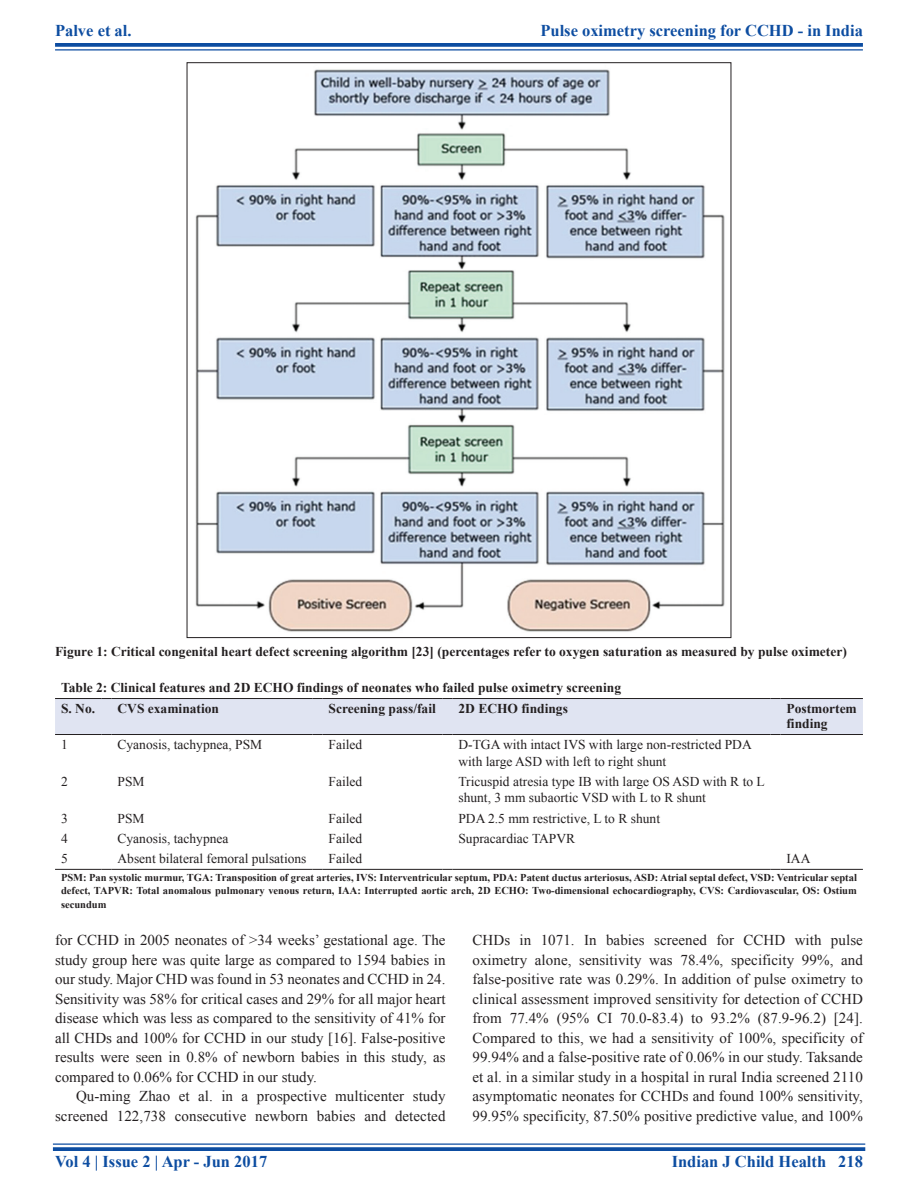
<style>
.page{position:relative;width:918px;height:1188px;background:#fff}
.page>*{position:absolute;margin:0;border:0;box-sizing:border-box;transform-origin:0 0}
.RF{font:700 16.5px "Times New Roman";color:#0d4da1}
.TX{font:15px/19.5px "Times New Roman";letter-spacing:.005em;color:#231f20;text-align:justify}
.TB{font:13.5px/16.5px "Times New Roman";color:#231f20}
.FGC{font:700 13.5px "Times New Roman";color:#231f20}
.TT{font:700 13.5px "Times New Roman";color:#231f20}
.TCH{font:700 13.5px/15px "Times New Roman";color:#231f20}
.TBL{font:13.5px "Times New Roman";color:#231f20}
.TFN{font:700 10.5px/13.5px "Times New Roman";color:#231f20;text-align:justify}
</style>
<div class="page">
<hr style="left:53px;top:1143px;width:812px;height:2px;background:#0d4da1">
<svg style="left:53px;top:1147px;width:812px;height:4px;background:#1b57a6"></svg>
<svg style="left:55px;top:43px;width:808px;height:4px;background:#1b57a6"></svg>
<hr style="left:55px;top:49px;width:808px;height:2px;background:#0d4da1">
<img style="left:195px;top:69px;width:530px;height:563px">
<hr style="left:55px;top:869px;width:47px;height:1px;background:#231f20">
<hr style="left:112px;top:869px;width:201px;height:1px;background:#231f20">
<hr style="left:322px;top:869px;width:120px;height:1px;background:#231f20">
<hr style="left:452px;top:869px;width:318px;height:1px;background:#231f20">
<hr style="left:780px;top:869px;width:83px;height:1px;background:#231f20">
<div style="left:55px;top:698px;width:808px;height:37px;background:#e0e4f2"></div>
<hr style="left:780px;top:734px;width:83px;height:1px;background:#231f20">
<p class="RF" style="left:55px;top:18px;width:78px">Palve et al.</p>
<p class="RF" style="left:540px;top:18px;width:324px">Pulse oximetry screening for CCHD - in India</p>
<p class="FGC" style="left:55px;top:642px;width:793px">Figure 1: Critical congenital heart defect screening algorithm [23] (percentages refer to oxygen saturation as measured by pulse oximeter)</p>
<p class="TT" style="left:61px;top:678px;width:562px">Table 2: Clinical features and 2D ECHO findings of neonates who failed pulse oximetry screening</p>
<p class="TCH" style="left:61px;top:701px;width:36px">S. No.</p>
<p class="TCH" style="left:118px;top:701px;width:103px">CVS examination</p>
<p class="TCH" style="left:328px;top:701px;width:109px">Screening pass/fail</p>
<p class="TCH" style="left:458px;top:701px;width:111px">2D ECHO findings</p>
<p class="TCH" style="left:786px;top:701px;width:72px">Postmortem finding</p>
<p class="TB" style="left:61px;top:736px;width:8px">1</p>
<p class="TB" style="left:118px;top:736px;width:146px">Cyanosis, tachypnea, PSM</p>
<p class="TB" style="left:328px;top:736px;width:35px">Failed</p>
<p class="TB" style="left:458px;top:736px;width:295px">D‑TGA with intact IVS with large non‑restricted PDA with large ASD with left to right shunt</p>
<p class="TB" style="left:61px;top:773px;width:8px">2</p>
<p class="TB" style="left:118px;top:773px;width:29px">PSM</p>
<p class="TB" style="left:328px;top:773px;width:35px">Failed</p>
<p class="TB" style="left:458px;top:773px;width:308px">Tricuspid atresia type IB with large OS ASD with R to L shunt, 3 mm subaortic VSD with L to R shunt</p>
<p class="TB" style="left:61px;top:809px;width:8px">3</p>
<p class="TB" style="left:118px;top:809px;width:29px">PSM</p>
<p class="TB" style="left:328px;top:809px;width:35px">Failed</p>
<p class="TB" style="left:458px;top:809px;width:203px">PDA 2.5 mm restrictive, L to R shunt</p>
<p class="TB" style="left:61px;top:830px;width:8px">4</p>
<p class="TB" style="left:118px;top:830px;width:112px">Cyanosis, tachypnea</p>
<p class="TB" style="left:328px;top:830px;width:35px">Failed</p>
<p class="TB" style="left:458px;top:830px;width:118px">Supracardiac TAPVR</p>
<p class="TBL" style="left:61px;top:849px;width:8px">5</p>
<p class="TBL" style="left:118px;top:849px;width:191px">Absent bilateral femoral pulsations</p>
<p class="TBL" style="left:328px;top:849px;width:35px">Failed</p>
<p class="TBL" style="left:786px;top:849px;width:25px">IAA</p>
<p class="TFN" style="left:61px;top:870px;width:797px">PSM: Pan systolic murmur, TGA: Transposition of great arteries, IVS: Interventricular septum, PDA: Patent ductus arteriosus, ASD: Atrial septal defect, VSD: Ventricular septal defect, TAPVR: Total anomalous pulmonary venous return, IAA: Interrupted aortic arch, 2D ECHO: Two‑dimensional echocardiography, CVS: Cardiovascular, OS: Ostium secundum</p>
<p class="TX" style="left:55px;top:930px;width:392px">for CCHD in 2005 neonates of &gt;34 weeks’ gestational age. The study group here was quite large as compared to 1594 babies in our study. Major CHD was found in 53 neonates and CCHD in 24.<br>Sensitivity was 58% for critical cases and 29% for all major heart disease which was less as compared to the sensitivity of 41% for all CHDs and 100% for CCHD in our study [16]. False-positive results were seen in 0.8% of newborn babies in this study, as compared to 0.06% for CCHD in our study.</p>
<p class="TX" style="left:55px;top:1086px;width:392px;text-align:right">Qu-ming Zhao et al. in a prospective multicenter study screened 122,738 consecutive newborn babies and detected</p>
<p class="TX" style="left:472px;top:930px;width:392px">CHDs in 1071. In babies screened for CCHD with pulse oximetry alone, sensitivity was 78.4%, specificity 99%, and false-positive rate was 0.29%. In addition of pulse oximetry to clinical assessment improved sensitivity for detection of CCHD from 77.4% (95% CI 70.0-83.4) to 93.2% (87.9-96.2) [24].<br>Compared to this, we had a sensitivity of 100%, specificity of 99.94% and a false-positive rate of 0.06% in our study. Taksande et al. in a similar study in a hospital in rural India screened 2110 asymptomatic neonates for CCHDs and found 100% sensitivity, 99.95% specificity, 87.50% positive predictive value, and 100%</p>
<p class="RF" style="left:55px;top:1150px;width:214px">Vol 4 | Issue 2 | Apr - Jun 2017</p>
<p class="RF" style="left:672px;top:1150px;width:193px">Indian J Child Health 218</p>
</div>
